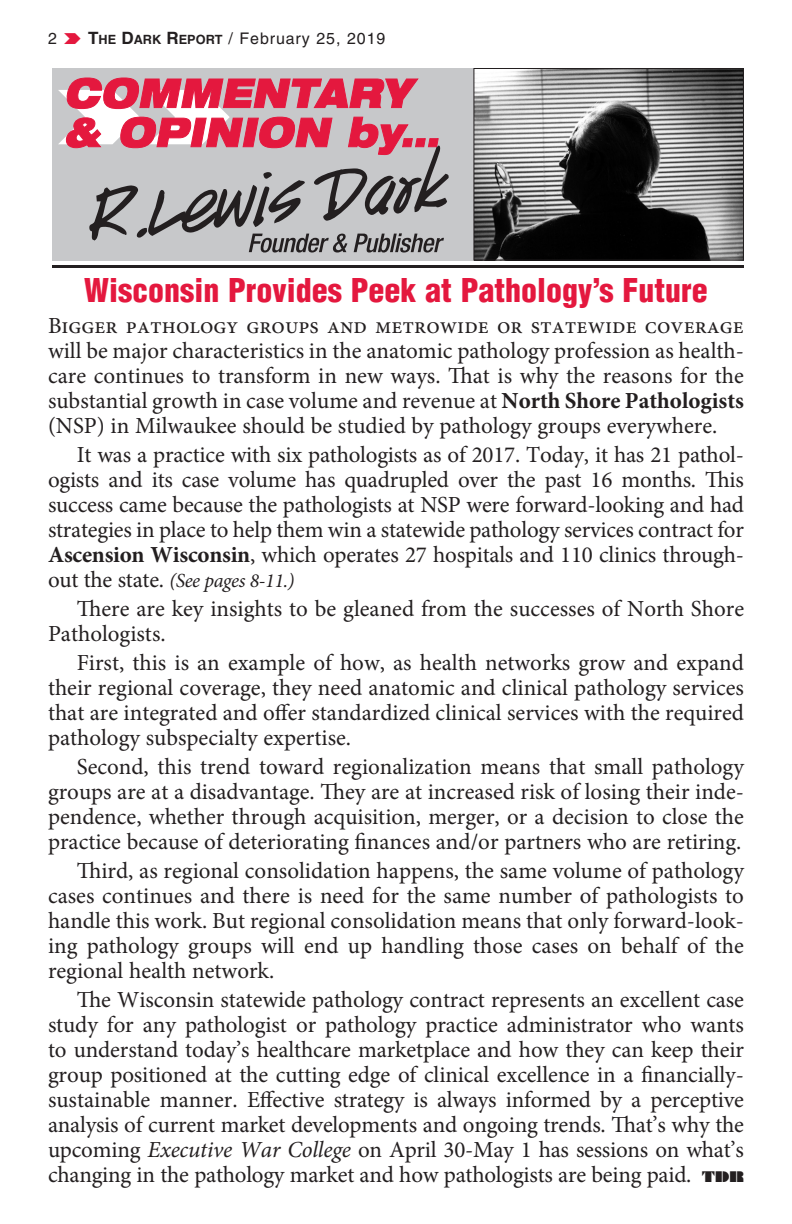
<style>
.page{position:relative;width:792px;height:1224px;background:#fff}
.page>*{position:absolute;margin:0;border:0;box-sizing:border-box;transform-origin:0 0}
.ED1{font:900 condensed 32px "Helvetica LT Std";color:#e4183e}
.t1{font:23px/25px "Minion Pro";color:#231f20;text-align:justify}
.t2{font:italic 20px "Minion Pro";letter-spacing:-.02em;color:#231f20}
.t3{font:16px "Helvetica LT Std";letter-spacing:.055em;color:#231f20}
.s1{font-weight:700;font-size:17px}
.s2{font-weight:700;font-size:12.8px}
.s3{font-weight:700}
.s4{font-style:normal;font-size:23px}
.s5{font-style:italic}
.s6{font-family:"Braggadocio MT Std";font-size:14px}
</style>
<div class="page">
<div style="left:52px;top:68px;width:671px;height:193px;background:#c7c8ca"></div>
<hr style="left:52px;top:265px;width:692px;height:2px;background:#231f20">
<img style="left:475px;top:70px;width:267px;height:189px">
<div style="left:473px;top:68px;width:271px;height:193px;border:1px solid #231f20"></div>
<svg style="left:58px;top:78px;width:391px;height:175px"></svg>
<p class="t3" style="left:48px;top:29px;width:10px">2</p>
<p class="t3" style="left:88px;top:29px;width:299px"><span class="s1">T</span><span class="s2">HE</span> <span class="s1">D</span><span class="s2">ARK</span> <span class="s1">R</span><span class="s2">EPORT</span> / February 25, 2019</p>
<p class="ED1" style="left:84px;top:270px;width:625px">Wisconsin Provides Peek at Pathology’s Future</p>
<p class="t1" style="left:48px;top:313px;width:698px">Bigger pathology groups and metrowide or statewide coverage will be major characteristics in the anatomic pathology profession as health&shy;care continues to transform in new ways. That is why the reasons for the substantial growth in case volume and revenue at <span class="s3">North Shore Pathologists </span>(NSP) in Milwaukee should be studied by pathology groups everywhere.</p>
<p class="t1" style="left:48px;top:442px;width:698px;text-indent:29px">It was a practice with six pathologists as of 2017. Today, it has 21 pathol&shy;ogists and its case volume has quadrupled over the past 16 months. This success came because the pathologists at NSP were forward-looking and had strategies in place to help them win a statewide pathology services contract for <span class="s3">Ascension Wisconsin</span>, which operates 27 hospitals and 110 clinics through-</p>
<p class="t2" style="left:48px;top:567px;width:248px"><span class="s4">out the state.</span> (See pages 8-11.)</p>
<p class="t1" style="left:48px;top:596px;width:698px;text-indent:29px">There are key insights to be gleaned from the successes of North Shore<br>Pathologists.</p>
<p class="t1" style="left:48px;top:650px;width:698px;text-indent:29px">First, this is an example of how, as health networks grow and expand their regional coverage, they need anatomic and clinical pathology services that are integrated and offer standardized clinical services with the required pathology subspecialty expertise.</p>
<p class="t1" style="left:48px;top:754px;width:698px;text-indent:29px">Second, this trend toward regionalization means that small pathology groups are at a disadvantage. They are at increased risk of losing their inde&shy;pendence, whether through acquisition, merger, or a decision to close the practice because of deteriorating finances and/or partners who are retiring.</p>
<p class="t1" style="left:48px;top:858px;width:698px;text-indent:29px">Third, as regional consolidation happens, the same volume of pathology cases continues and there is need for the same number of pathologists to handle this work. But regional consolidation means that only forward-look&shy;ing pathology groups will end up handling those cases on behalf of the regional health network.</p>
<p class="t1" style="left:48px;top:987px;width:698px;text-indent:29px">The Wisconsin statewide pathology contract represents an excellent case study for any pathologist or pathology practice administrator who wants to understand today’s healthcare marketplace and how they can keep their group positioned at the cutting edge of clinical excellence in a financially&shy;sustainable manner. Effective strategy is always informed by a perceptive analysis of current market developments and ongoing trends. That’s why the upcoming <span class="s5">Executive War College</span> on April 30-May 1 has sessions on what’s changing in the pathology market and how pathologists are being paid. <span class="s6">TDR</span></p>
</div>
